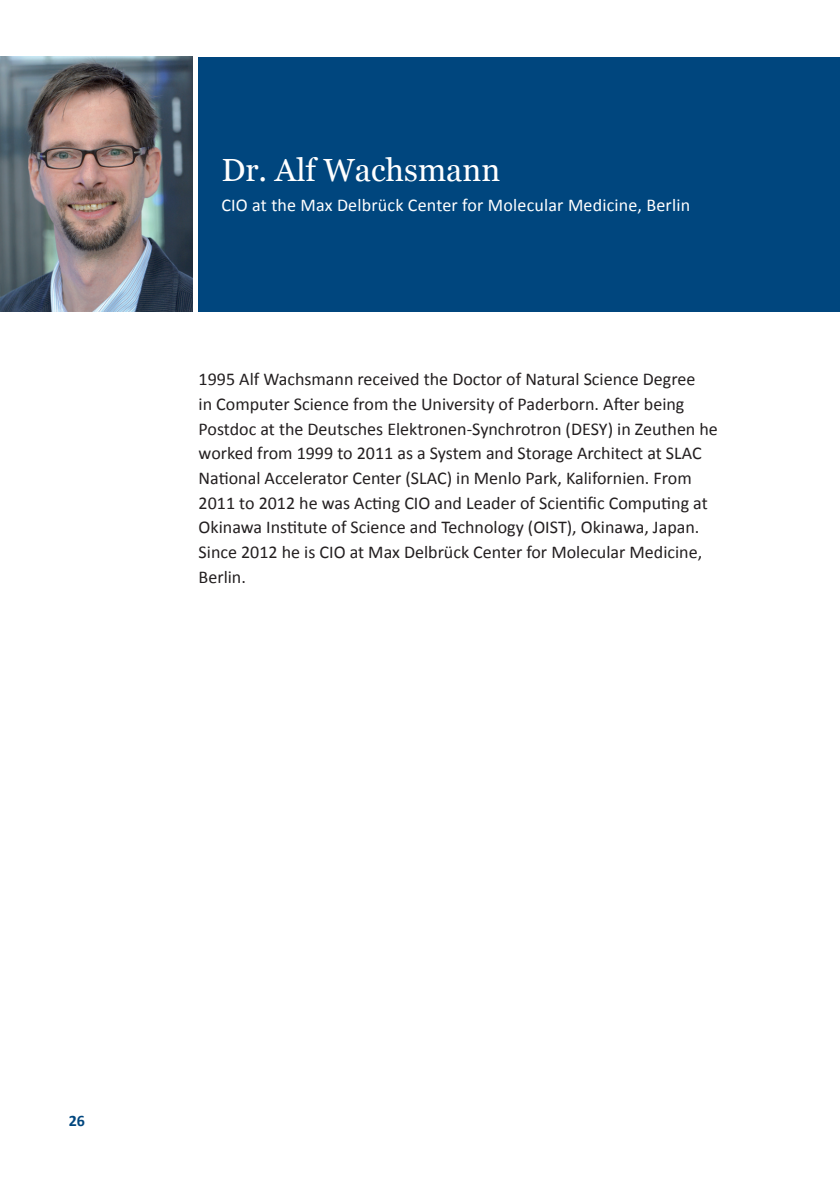
<style>
.page{position:relative;width:840px;height:1191px;background:#fff}
.page>*{position:absolute;margin:0;border:0;box-sizing:border-box;transform-origin:0 0}
.t1{font:32px "Georgia";color:#fff}
.t2{font:18px/24.6px "Calibri";color:#231f20}
.t3{font:18px "Calibri";letter-spacing:.01em;color:#fff}
.t4{font:700 16px "Calibri";color:#00467e}
</style>
<div class="page">
<div style="left:198px;top:57px;width:641px;height:254px;background:#00467e"></div>
<img style="left:0;top:57px;width:193px;height:254px">
<h1 class="t1" style="left:221px;top:147px;width:280px">Dr. Alf Wachsmann</h1>
<p class="t3" style="left:221px;top:194px;width:470px">CIO at the Max Delbrück Center for Molecular Medicine, Berlin</p>
<p class="t2" style="left:198px;top:367px;width:520px">1995 Alf Wachsmann received the Doctor of Natural Science Degree<br>in Computer Science from the University of Paderborn. After being Postdoc at the Deutsches Elektronen-Synchrotron (DESY) in Zeuthen he worked from 1999 to 2011 as a System and Storage Architect at SLAC National Accelerator Center (SLAC) in Menlo Park, Kalifornien. From 2011 to 2012 he was Acting CIO and Leader of Scientific Computing at Okinawa Institute of Science and Technology (OIST), Okinawa, Japan.<br>Since 2012 he is CIO at Max Delbrück Center for Molecular Medicine, Berlin.</p>
<p class="t4" style="left:69px;top:1110px;width:18px">26</p>
</div>
